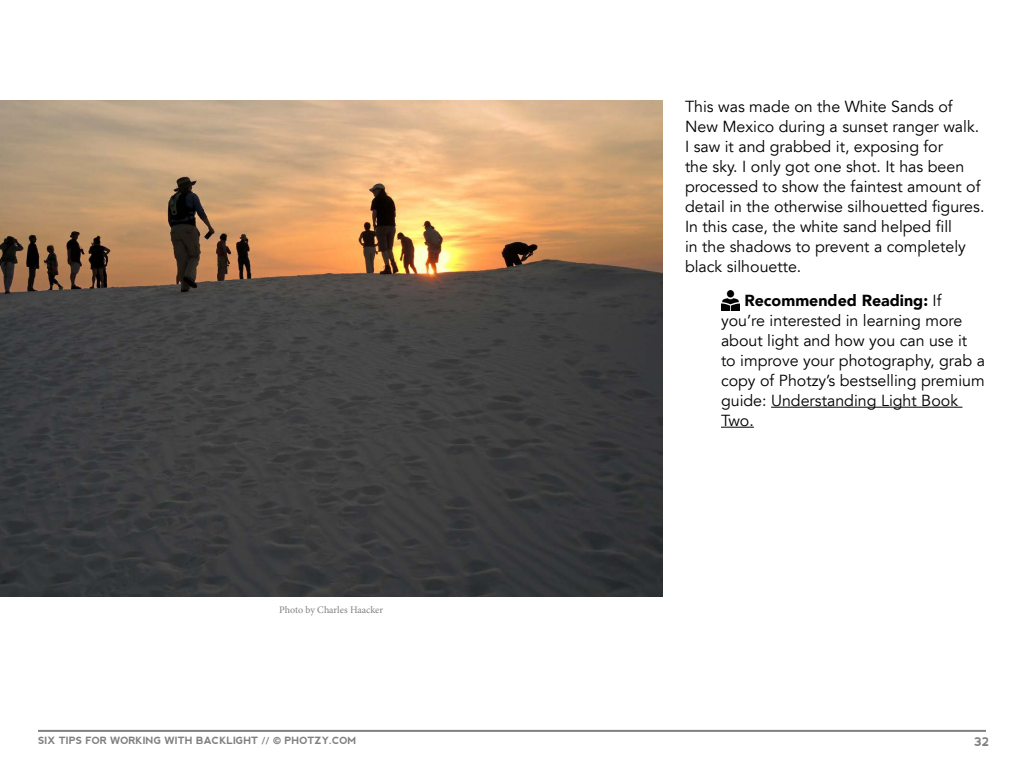
<style>
.page{position:relative;width:1024px;height:768px;background:#fff}
.page>*{position:absolute;margin:0;border:0;box-sizing:border-box;transform-origin:0 0}
.t1{font:16px/20px "Avenir LT";color:#000}
.t2{font:700 12px "nevis";color:#808080}
.t3{font:700 10px "nevis";color:#808080}
.t4{font:10px "Minion Pro";letter-spacing:-.005em;color:#808080}
.s1{font-weight:900}
.s2{font-family:"Avenir LT";font-weight:900}
</style>
<div class="page">
<hr style="left:38px;top:730px;width:948px;height:2px;background:#808080">
<hr style="left:771px;top:407px;width:191px;height:1px;background:#000">
<hr style="left:721px;top:427px;width:33px;height:1px;background:#000">
<img style="left:721px;top:290px;width:19px;height:21px">
<img style="left:0;top:100px;width:662px;height:497px">
<p class="t4" style="left:279px;top:603px;width:105px">Photo by Charles Haacker</p>
<p class="t1" style="left:685px;top:97px;width:301px">This was made on the White Sands of New Mexico during a sunset ranger walk.<br>I saw it and grabbed it, exposing for<br>the sky. I only got one shot. It has been processed to show the faintest amount of detail in the otherwise silhouetted figures.<br>In this case, the white sand helped fill<br>in the shadows to prevent a completely black silhouette.</p>
<p class="t1" style="left:721px;top:291px;width:265px;text-indent:23px"><span class="s1">Recommended Reading:</span> If you’re interested in learning more about light and how you can use it to improve your photography, grab a copy of Photzy’s bestselling premium guide: Understanding Light Book<br>Two.</p>
<p class="t3" style="left:38px;top:735px;width:320px">SIX TIPS FOR WORKING WITH BACKLIGHT // <span class="s2">©</span> PHOTZY.COM</p>
<p class="t2" style="left:974px;top:735px;width:17px">32</p>
</div>
